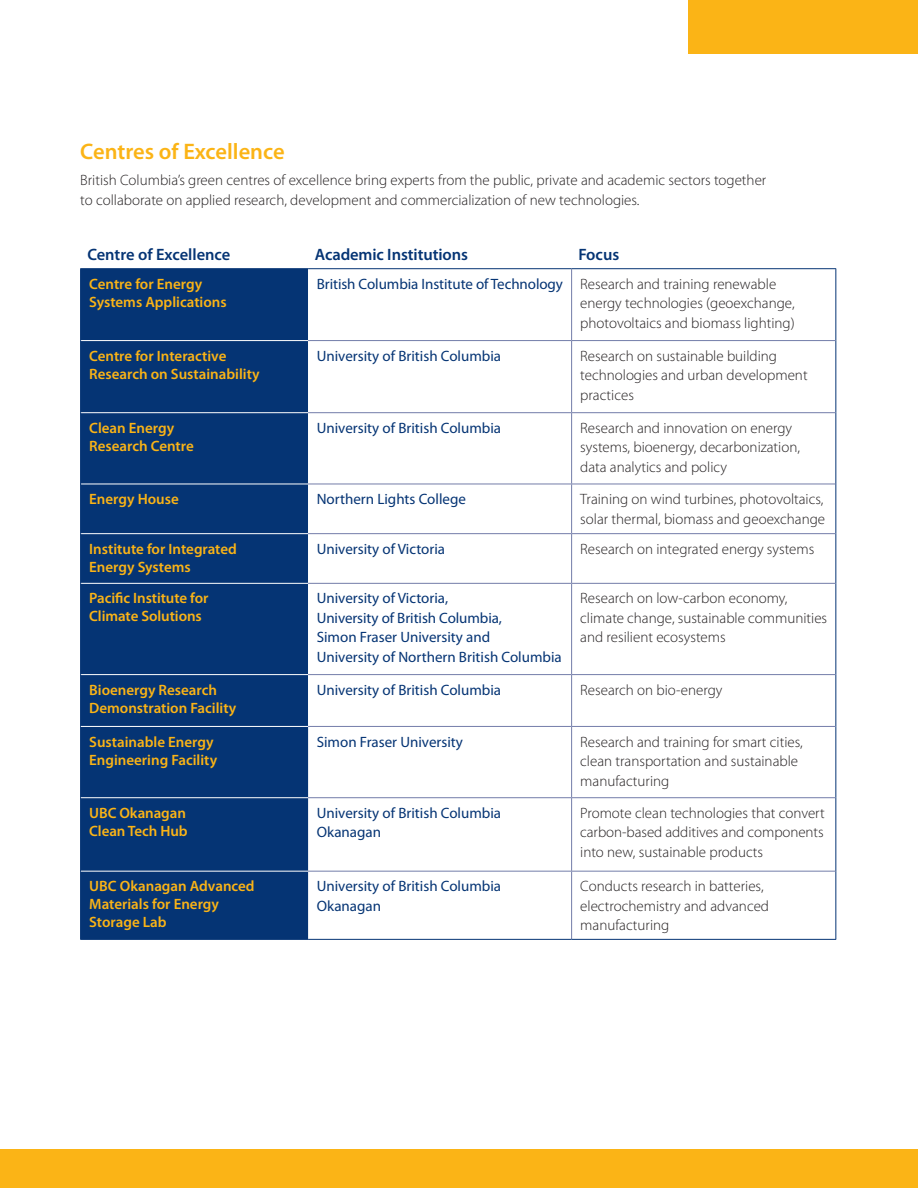
<style>
.page{position:relative;width:918px;height:1188px;background:#fff}
.page>*{position:absolute;margin:0;border:0;box-sizing:border-box;transform-origin:0 0}
.Header_15_pt_Bold{font:600 22.5px "Myriad Pro";color:#fbb416}
.t1{font:600 16.5px "Myriad Pro";letter-spacing:-.005em;color:#053474}
.Body_10pt_13_0_track{font:300 15px/19.5px "Myriad Pro";color:#231f20}
.Table_Text_11_13{font:15px/19.5px "Myriad Pro";color:#053474}
.Table_Text_11_13-2{font:600 15px/18px "Myriad Pro";color:#fbb416}
</style>
<div class="page">
<div style="left:0;top:1150px;width:918px;height:38px;background:#fbb416"></div>
<div style="left:688px;top:0;width:230px;height:54px;background:#fbb416"></div>
<div style="left:81px;top:269px;width:227px;height:457px;background:#053474"></div>
<svg style="left:308px;top:269px;width:527px;height:670px"></svg>
<div style="left:81px;top:727px;width:227px;height:212px;background:#053474"></div>
<hr style="left:81px;top:340px;width:227px;height:1px;background:#fff">
<hr style="left:81px;top:412px;width:227px;height:1px;background:#fff">
<hr style="left:81px;top:484px;width:227px;height:1px;background:#fff">
<hr style="left:81px;top:533px;width:227px;height:1px;background:#fff">
<hr style="left:81px;top:583px;width:227px;height:1px;background:#fff">
<hr style="left:81px;top:674px;width:227px;height:1px;background:#fff">
<hr style="left:80px;top:268px;width:228px;height:1px;background:#053474">
<hr style="left:80px;top:269px;width:1px;height:72px;background:#053474">
<hr style="left:308px;top:268px;width:264px;height:1px;background:#053474">
<hr style="left:572px;top:268px;width:264px;height:1px;background:#053474">
<hr style="left:835px;top:269px;width:1px;height:72px;background:#053474">
<hr style="left:80px;top:341px;width:1px;height:72px;background:#053474">
<hr style="left:835px;top:341px;width:1px;height:72px;background:#053474">
<hr style="left:80px;top:413px;width:1px;height:71px;background:#053474">
<hr style="left:835px;top:413px;width:1px;height:71px;background:#053474">
<hr style="left:80px;top:484px;width:1px;height:50px;background:#053474">
<hr style="left:835px;top:484px;width:1px;height:50px;background:#053474">
<hr style="left:835px;top:534px;width:1px;height:49px;background:#053474">
<hr style="left:835px;top:583px;width:1px;height:92px;background:#053474">
<hr style="left:835px;top:675px;width:1px;height:51px;background:#053474">
<hr style="left:835px;top:726px;width:1px;height:72px;background:#053474">
<hr style="left:835px;top:798px;width:1px;height:73px;background:#053474">
<hr style="left:80px;top:534px;width:1px;height:49px;background:#053474">
<hr style="left:80px;top:583px;width:1px;height:92px;background:#053474">
<hr style="left:80px;top:675px;width:1px;height:51px;background:#053474">
<hr style="left:80px;top:726px;width:1px;height:72px;background:#053474">
<hr style="left:80px;top:798px;width:1px;height:73px;background:#053474">
<hr style="left:81px;top:797px;width:227px;height:1px;background:#fff">
<hr style="left:835px;top:871px;width:1px;height:68px;background:#053474">
<hr style="left:571px;top:269px;width:1px;height:71px;background:#737da9">
<hr style="left:308px;top:340px;width:264px;height:1px;background:#737da9">
<hr style="left:572px;top:340px;width:263px;height:1px;background:#737da9">
<hr style="left:571px;top:341px;width:1px;height:71px;background:#737da9">
<hr style="left:308px;top:412px;width:264px;height:1px;background:#737da9">
<hr style="left:572px;top:412px;width:263px;height:1px;background:#737da9">
<hr style="left:571px;top:413px;width:1px;height:71px;background:#737da9">
<hr style="left:308px;top:484px;width:264px;height:1px;background:#737da9">
<hr style="left:572px;top:484px;width:263px;height:1px;background:#737da9">
<hr style="left:571px;top:484px;width:1px;height:49px;background:#737da9">
<hr style="left:308px;top:533px;width:264px;height:1px;background:#737da9">
<hr style="left:572px;top:533px;width:263px;height:1px;background:#737da9">
<hr style="left:571px;top:534px;width:1px;height:49px;background:#737da9">
<hr style="left:308px;top:583px;width:264px;height:1px;background:#737da9">
<hr style="left:572px;top:583px;width:263px;height:1px;background:#737da9">
<hr style="left:571px;top:584px;width:1px;height:90px;background:#737da9">
<hr style="left:308px;top:674px;width:264px;height:1px;background:#737da9">
<hr style="left:572px;top:674px;width:263px;height:1px;background:#737da9">
<hr style="left:571px;top:675px;width:1px;height:51px;background:#737da9">
<hr style="left:308px;top:726px;width:264px;height:1px;background:#737da9">
<hr style="left:572px;top:726px;width:263px;height:1px;background:#737da9">
<hr style="left:571px;top:727px;width:1px;height:70px;background:#737da9">
<hr style="left:308px;top:797px;width:264px;height:1px;background:#737da9">
<hr style="left:572px;top:797px;width:263px;height:1px;background:#737da9">
<hr style="left:571px;top:798px;width:1px;height:73px;background:#737da9">
<hr style="left:308px;top:871px;width:264px;height:1px;background:#737da9">
<hr style="left:572px;top:871px;width:263px;height:1px;background:#737da9">
<hr style="left:571px;top:872px;width:1px;height:67px;background:#737da9">
<hr style="left:80px;top:871px;width:1px;height:68px;background:#053474">
<hr style="left:81px;top:871px;width:227px;height:1px;background:#fff">
<hr style="left:80px;top:939px;width:228px;height:1px;background:#053474">
<hr style="left:308px;top:939px;width:264px;height:1px;background:#053474">
<hr style="left:572px;top:939px;width:264px;height:1px;background:#053474">
<p class="Header_15_pt_Bold" style="left:80px;top:137px;width:206px">Centres of Excellence</p>
<p class="Body_10pt_13_0_track" style="left:80px;top:171px;width:688px">British Columbia’s green centres of excellence bring experts from the public, private and academic sectors together to collaborate on applied research, development and commercialization of new technologies.</p>
<p class="t1" style="left:87px;top:244px;width:145px">Centre of Excellence</p>
<p class="t1" style="left:315px;top:244px;width:155px">Academic Institutions</p>
<p class="t1" style="left:578px;top:244px;width:42px">Focus</p>
<p class="Table_Text_11_13-2" style="left:89px;top:274px;width:139px">Centre for Energy<br>Systems Applications</p>
<p class="Table_Text_11_13" style="left:317px;top:274px;width:248px">British Columbia Institute of Technology</p>
<p class="Body_10pt_13_0_track" style="left:580px;top:274px;width:216px">Research and training renewable energy technologies (geoexchange, photovoltaics and biomass lighting)</p>
<p class="Table_Text_11_13-2" style="left:89px;top:346px;width:172px">Centre for Interactive<br>Research on Sustainability</p>
<p class="Table_Text_11_13" style="left:317px;top:346px;width:186px">University of British Columbia</p>
<p class="Body_10pt_13_0_track" style="left:580px;top:346px;width:229px">Research on sustainable building technologies and urban development practices</p>
<p class="Table_Text_11_13-2" style="left:89px;top:418px;width:106px">Clean Energy<br>Research Centre</p>
<p class="Table_Text_11_13" style="left:317px;top:418px;width:186px">University of British Columbia</p>
<p class="Body_10pt_13_0_track" style="left:580px;top:418px;width:221px">Research and innovation on energy systems, bioenergy, decarbonization, data analytics and policy</p>
<p class="Table_Text_11_13-2" style="left:89px;top:490px;width:91px">Energy House</p>
<p class="Table_Text_11_13" style="left:317px;top:489px;width:151px">Northern Lights College</p>
<p class="Body_10pt_13_0_track" style="left:580px;top:489px;width:246px">Training on wind turbines, photovoltaics, solar thermal, biomass and geoexchange</p>
<p class="Table_Text_11_13-2" style="left:89px;top:539px;width:149px">Institute for Integrated<br>Energy Systems</p>
<p class="Table_Text_11_13" style="left:317px;top:539px;width:130px">University of Victoria</p>
<p class="Body_10pt_13_0_track" style="left:580px;top:539px;width:236px">Research on integrated energy systems</p>
<p class="Table_Text_11_13-2" style="left:89px;top:589px;width:121px">Pacific Institute for<br>Climate Solutions</p>
<p class="Table_Text_11_13" style="left:317px;top:588px;width:247px">University of Victoria,<br>University of British Columbia,<br>Simon Fraser University and<br>University of Northern British Columbia</p>
<p class="Body_10pt_13_0_track" style="left:580px;top:589px;width:248px">Research on low-carbon economy, climate change, sustainable communities and resilient ecosystems</p>
<p class="Table_Text_11_13-2" style="left:89px;top:680px;width:149px">Bioenergy Research<br>Demonstration Facility</p>
<p class="Table_Text_11_13" style="left:317px;top:680px;width:186px">University of British Columbia</p>
<p class="Body_10pt_13_0_track" style="left:580px;top:680px;width:144px">Research on bio-energy</p>
<p class="Table_Text_11_13-2" style="left:89px;top:732px;width:129px">Sustainable Energy<br>Engineering Facility</p>
<p class="Table_Text_11_13" style="left:317px;top:732px;width:148px">Simon Fraser University</p>
<p class="Body_10pt_13_0_track" style="left:580px;top:732px;width:224px">Research and training for smart cities, clean transportation and sustainable manufacturing</p>
<p class="Table_Text_11_13-2" style="left:89px;top:803px;width:100px">UBC Okanagan<br>Clean Tech Hub</p>
<p class="Table_Text_11_13" style="left:317px;top:803px;width:186px">University of British Columbia<br>Okanagan</p>
<p class="Body_10pt_13_0_track" style="left:580px;top:803px;width:246px;text-align:justify">Promote clean technologies that convert carbon-based additives and components into new, sustainable products</p>
<p class="Table_Text_11_13-2" style="left:89px;top:877px;width:167px">UBC Okanagan Advanced<br>Materials for Energy<br>Storage Lab</p>
<p class="Table_Text_11_13" style="left:317px;top:876px;width:186px">University of British Columbia<br>Okanagan</p>
<p class="Body_10pt_13_0_track" style="left:580px;top:876px;width:190px">Conducts research in batteries, electrochemistry and advanced manufacturing</p>
</div>
